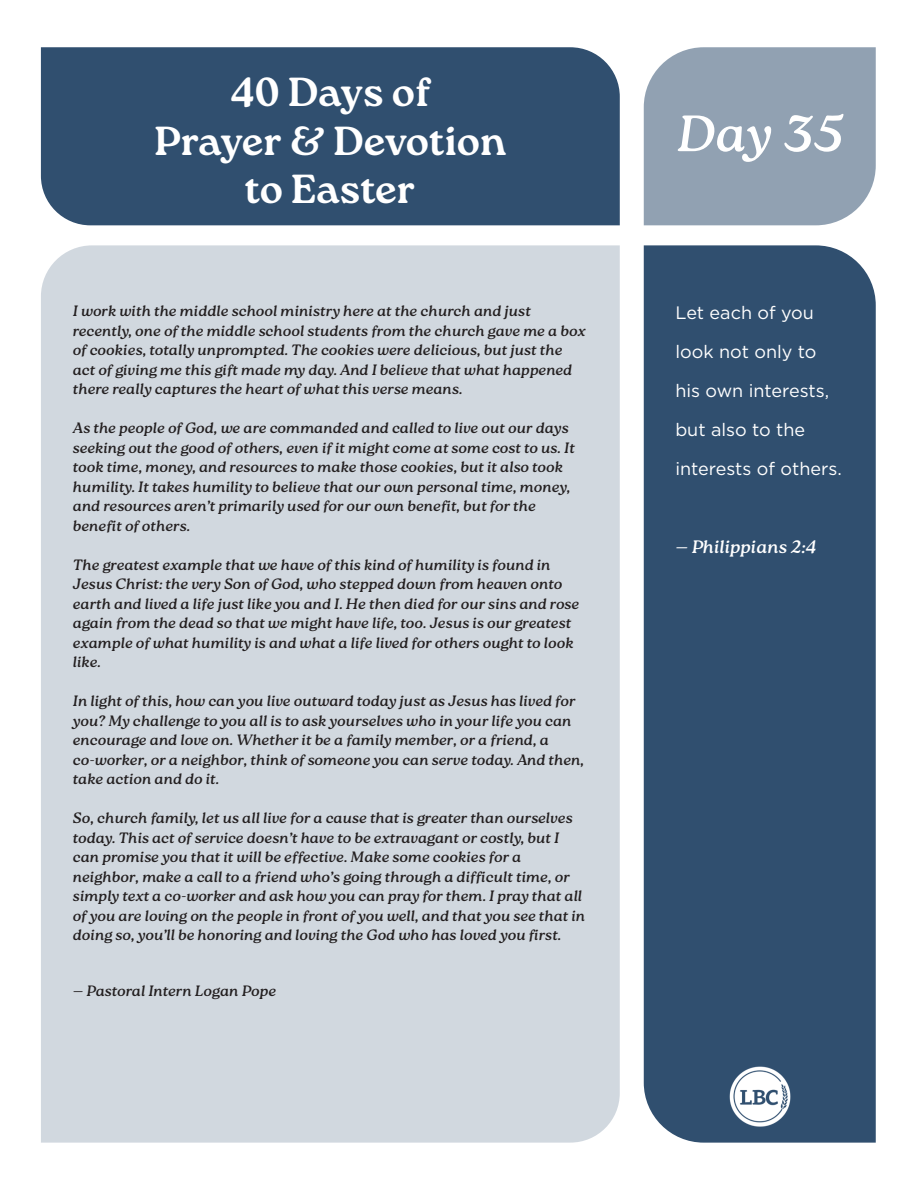
<style>
.page{position:relative;width:918px;height:1188px;background:#fff}
.page>*{position:absolute;margin:0;border:0;box-sizing:border-box;transform-origin:0 0}
.t1{font:italic 51px "Roca";color:#fff}
.t2{font:700 40.5px/48.6px "Roca";color:#fff;text-align:center}
.t3{font:18px/39px "Gotham";color:#fff}
.t4{font:italic 18px "Roca";color:#fff}
.t5{font:italic 15px/19.5px "Roca";letter-spacing:-.005em;color:#231f20}
</style>
<div class="page">
<div style="left:41px;top:245px;width:579px;height:898px;background:#d1d8df"></div>
<div style="left:644px;top:245px;width:232px;height:898px;background:#304f6f"></div>
<div style="left:41px;top:47px;width:579px;height:178px;background:#304f6f"></div>
<div style="left:644px;top:47px;width:232px;height:178px;background:#91a1b2"></div>
<img style="left:717px;top:1053px;width:86px;height:87px">
<h2 class="t2" style="left:155px;top:68px;width:353px">40 Days of<br>Prayer &amp; Devotion to Easter</h2>
<p class="t5" style="left:73px;top:303px;width:514px">I work with the middle school ministry here at the church and just recently, one of the middle school students from the church gave me a box of cookies, totally unprompted. The cookies were delicious, but just the act of giving me this gift made my day. And I believe that what happened there really captures the heart of what this verse means.</p>
<p class="t5" style="left:73px;top:420px;width:504px">As the people of God, we are commanded and called to live out our days seeking out the good of others, even if it might come at some cost to us. It took time, money, and resources to make those cookies, but it also took humility. It takes humility to believe that our own personal time, money, and resources aren’t primarily used for our own benefit, but for the benefit of others.</p>
<p class="t5" style="left:73px;top:557px;width:508px">The greatest example that we have of this kind of humility is found in Jesus Christ: the very Son of God, who stepped down from heaven onto earth and lived a life just like you and I. He then died for our sins and rose again from the dead so that we might have life, too. Jesus is our greatest example of what humility is and what a life lived for others ought to look like.</p>
<p class="t5" style="left:73px;top:693px;width:513px">In light of this, how can you live outward today just as Jesus has lived for you? My challenge to you all is to ask yourselves who in your life you can encourage and love on. Whether it be a family member, or a friend, a co-worker, or a neighbor, think of someone you can serve today. And then, take action and do it.</p>
<p class="t5" style="left:73px;top:810px;width:514px">So, church family, let us all live for a cause that is greater than ourselves today. This act of service doesn’t have to be extravagant or costly, but I can promise you that it will be effective. Make some cookies for a neighbor, make a call to a friend who’s going through a difficult time, or simply text a co-worker and ask how you can pray for them. I pray that all of you are loving on the people in front of you well, and that you see that in doing so, you’ll be honoring and loving the God who has loved you first.</p>
<p class="t5" style="left:73px;top:983px;width:205px">— Pastoral Intern Logan Pope</p>
<h1 class="t1" style="left:677px;top:103px;width:168px">Day 35</h1>
<p class="t3" style="left:675px;top:293px;width:168px">Let each of you look not only to his own interests, but also to the interests of others.</p>
<p class="t4" style="left:675px;top:536px;width:143px">— Philippians 2:4</p>
</div>
